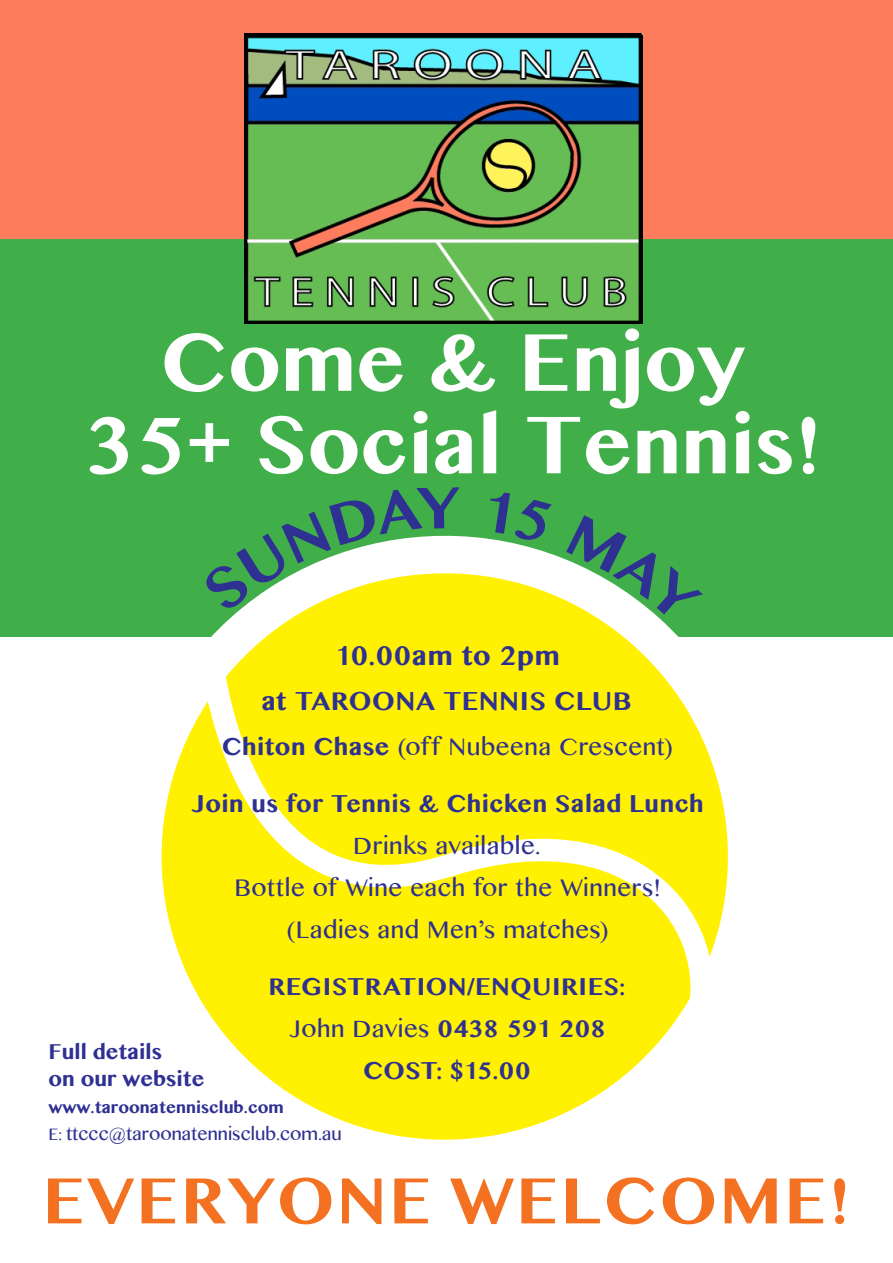
<style>
.page{position:relative;width:893px;height:1263px;background:#fff}
.page>*{position:absolute;margin:0;border:0;box-sizing:border-box;transform-origin:0 0}
.t1{font:700 81px "Bangla MN";color:#fff}
.t2{font:700 64.5px "Bangla MN";letter-spacing:.03em;color:#f37121}
.t3{font:700 27px "Bangla MN";letter-spacing:.02em;color:#2e3092}
.t4{font:700 25.5px "Bangla MN";letter-spacing:.015em;color:#2e3092}
.t5{font:24px "Bangla MN";letter-spacing:.02em;color:#2e3092}
.t6{font:700 24px/42px "Bangla MN";letter-spacing:.02em;color:#2e3092;text-align:center}
.t7{font:700 21px "Bangla MN";color:#2e3092}
.t8{font:18px "Bangla MN";color:#2e3092}
.t9{font:700 16.5px "Bangla MN";color:#2e3092}
.s1{font-weight:700}
.s2{font-weight:400}
.s3{font-size:16.5px}
</style>
<div class="page">
<div style="left:0;top:0;width:893px;height:384px;background:#fd7c5c"></div>
<div style="left:0;top:239px;width:893px;height:397px;background:#40ae49"></div>
<svg style="left:56px;top:536px;width:725px;height:604px"></svg>
<svg style="left:188px;top:625px;width:557px;height:463px"></svg>
<img style="left:244px;top:34px;width:399px;height:290px">
<svg style="left:201px;top:535px;width:259px;height:78px"></svg>
<svg style="left:486px;top:536px;width:66px;height:8px"></svg>
<svg style="left:566px;top:536px;width:137px;height:89px"></svg>
<p class="t1" style="left:160px;top:310px;width:586px">Come &amp; Enjoy</p>
<p class="t1" style="left:83px;top:392px;width:741px">35+ Social Tennis!</p>
<p class="t3" style="left:334px;top:637px;width:227px">10.00am to 2pm</p>
<p class="t4" style="left:262px;top:684px;width:372px">at TAROONA TENNIS CLUB</p>
<p class="t5" style="left:222px;top:730px;width:453px"><span class="s1">Chiton Chase</span> (off Nubeena Crescent)</p>
<p class="t6" style="left:192px;top:782px;width:514px">Join us for Tennis &amp; Chicken Salad Lunch<br><span class="s2">Drinks available.</span></p>
<p class="t5" style="left:235px;top:871px;width:428px">Bottle of Wine each for the Winners!</p>
<p class="t5" style="left:286px;top:913px;width:324px">(Ladies and Men’s matches)</p>
<p class="t6" style="left:268px;top:965px;width:358px">REGISTRATION/ENQUIRIES:</p>
<p class="t5" style="left:289px;top:1012px;width:318px">John Davies <span class="s1">0438 591 208</span></p>
<p class="t6" style="left:363px;top:1049px;width:169px">COST: $15.00</p>
<p class="t7" style="left:49px;top:1038px;width:115px">Full details</p>
<p class="t7" style="left:49px;top:1065px;width:158px">on our website</p>
<p class="t9" style="left:49px;top:1097px;width:237px">www.taroonatennisclub.com</p>
<p class="t8" style="left:49px;top:1122px;width:295px"><span class="s3">E:</span> ttccc@taroonatennisclub.com.au</p>
<p class="t2" style="left:43px;top:1159px;width:809px">EVERYONE WELCOME!</p>
</div>
